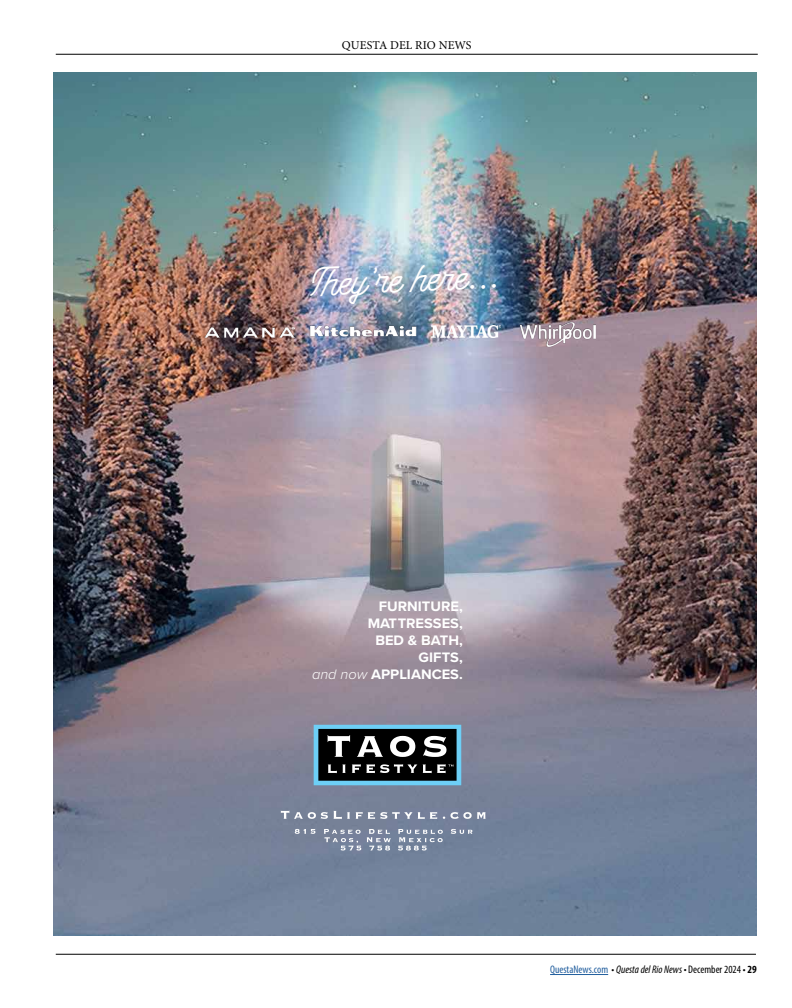
<style>
.page{position:relative;width:792px;height:1008px;background:#fff}
.page>*{position:absolute;margin:0;border:0;box-sizing:border-box;transform-origin:0 0}
.t1{font:40.6px "Black Roasters 1";color:#fff}
.t2{font:700 14.2px/17.1px "Proxima Nova";color:#fff;text-align:right}
.t3{font:12px "Minion Pro";color:#000}
.t4{font:italic condensed 11px "Myriad Pro";color:#000}
.s1{font-weight:300;font-style:italic}
.s2{font-style:normal;color:#215e9e}
.s3{font-style:normal}
.s4{font-weight:700;font-style:normal}
</style>
<div class="page">
<hr style="left:56px;top:954px;width:700px;height:1px;background:#000">
<hr style="left:550px;top:974px;width:58px;height:1px;background:#215e9e">
<hr style="left:56px;top:54px;width:702px;height:1px;background:#000">
<img style="left:54px;top:72px;width:703px;height:864px">
<svg style="left:314px;top:725px;width:147px;height:60px"></svg>
<svg style="left:281px;top:811px;width:69px;height:8px"></svg>
<svg style="left:356px;top:812px;width:81px;height:7px"></svg>
<svg style="left:443px;top:812px;width:43px;height:7px"></svg>
<svg style="left:295px;top:829px;width:20px;height:5px"></svg>
<svg style="left:451px;top:829px;width:22px;height:5px"></svg>
<svg style="left:324px;top:829px;width:37px;height:21px"></svg>
<svg style="left:367px;top:829px;width:24px;height:21px"></svg>
<svg style="left:398px;top:829px;width:45px;height:21px"></svg>
<img style="left:204px;top:305px;width:91px;height:53px">
<img style="left:309px;top:302px;width:108px;height:59px">
<img style="left:519px;top:319px;width:76px;height:29px">
<img style="left:431px;top:325px;width:69px;height:13px">
<p class="t3" style="left:342px;top:37px;width:131px">QUESTA DEL RIO NEWS</p>
<h1 class="t1" style="left:309px;top:262px;width:192px;rotate:-2deg">They’re here...</h1>
<p class="t2" style="left:312px;top:597px;width:152px">FURNITURE,<br>MATTRESSES,<br>BED &amp; BATH,<br>GIFTS,<br><span class="s1">and now</span> APPLIANCES.</p>
<p class="t4" style="left:550px;top:963px;width:208px"><span class="s2">QuestaNews.com</span> <span class="s3">•</span> Questa del Rio News • <span class="s3">December 2024 •</span> <span class="s4">29</span></p>
</div>
